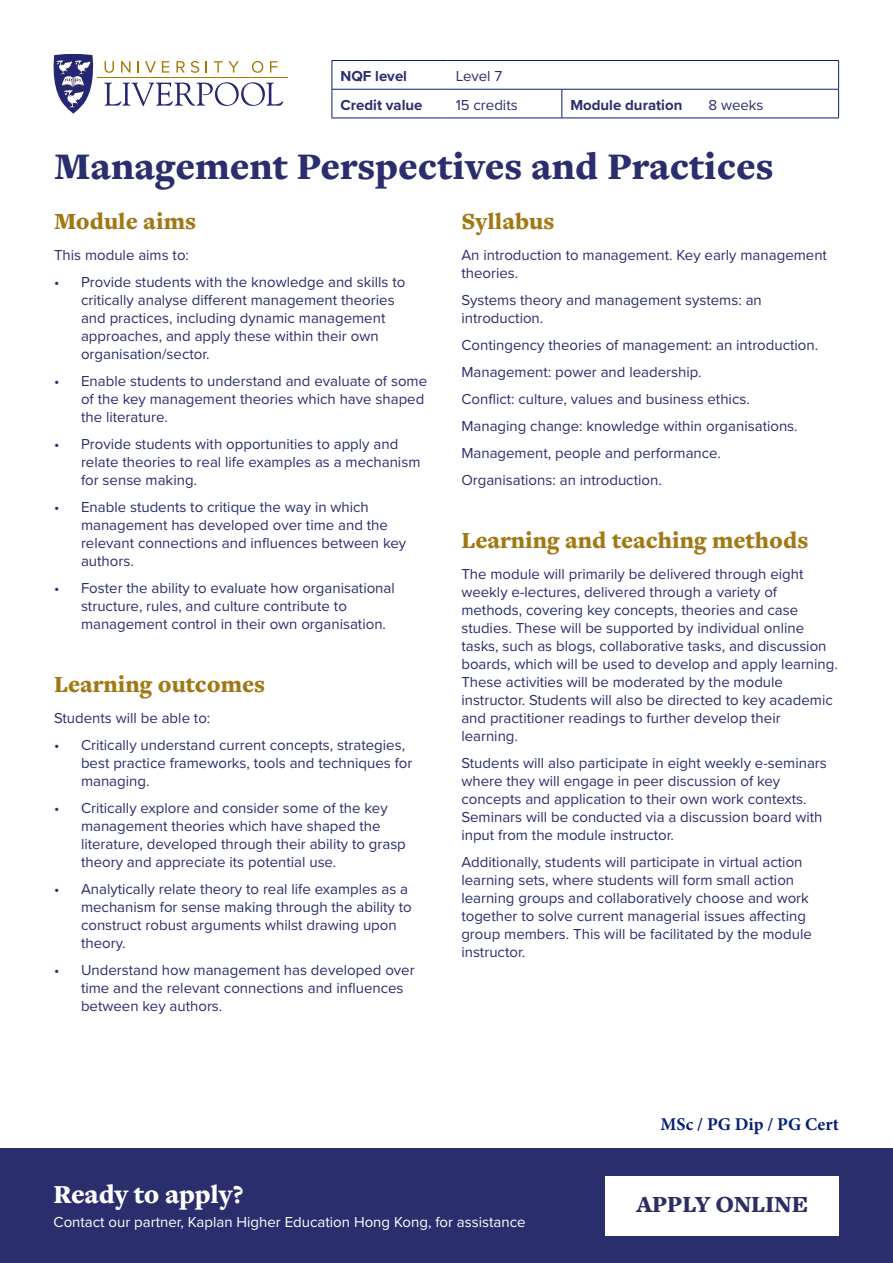
<style>
.page{position:relative;width:893px;height:1263px;background:#fff}
.page>*{position:absolute;margin:0;border:0;box-sizing:border-box;transform-origin:0 0}
.t1{font:900 39px "Freight Text Pro";color:#2b2e6d}
.t2{font:900 27px "Freight Text Pro";letter-spacing:-.01em;color:#fff}
.t3{font:900 24px "Freight Text Pro";color:#a17813}
.t4{font:900 24px "Freight Text Pro";color:#2b2e64}
.t5{font:700 18px "Minion Pro";color:#031f73}
.Body{font:15px/18px "Proxima Nova";color:#2b2e6d}
.Body-2{font:15px "Proxima Nova";color:#fff}
.t6{font:700 15px "Proxima Nova";color:#2b2e6d}
</style>
<div class="page">
<svg style="left:54px;top:54px;width:40px;height:60px"></svg>
<hr style="left:97px;top:77px;width:190px;height:1px;background:#a77700">
<svg style="left:138px;top:61px;width:1px;height:12px"></svg>
<svg style="left:162px;top:61px;width:7px;height:12px"></svg>
<svg style="left:145px;top:61px;width:11px;height:12px"></svg>
<svg style="left:121px;top:61px;width:9px;height:12px"></svg>
<svg style="left:105px;top:61px;width:9px;height:12px"></svg>
<svg style="left:270px;top:61px;width:7px;height:12px"></svg>
<svg style="left:228px;top:61px;width:11px;height:12px"></svg>
<svg style="left:214px;top:61px;width:8px;height:12px"></svg>
<svg style="left:176px;top:61px;width:9px;height:12px"></svg>
<svg style="left:252px;top:61px;width:11px;height:12px"></svg>
<svg style="left:206px;top:61px;width:1px;height:12px"></svg>
<svg style="left:191px;top:61px;width:8px;height:12px"></svg>
<svg style="left:104px;top:82px;width:179px;height:24px"></svg>
<hr style="left:332px;top:60px;width:115px;height:1px;background:#031f73">
<hr style="left:447px;top:60px;width:115px;height:1px;background:#031f73">
<hr style="left:562px;top:60px;width:138px;height:1px;background:#031f73">
<hr style="left:700px;top:60px;width:139px;height:1px;background:#031f73">
<hr style="left:332px;top:89px;width:115px;height:1px;background:#031f73">
<svg style="left:332px;top:61px;width:1px;height:57px"></svg>
<hr style="left:447px;top:89px;width:115px;height:1px;background:#031f73">
<hr style="left:562px;top:89px;width:138px;height:1px;background:#031f73">
<svg style="left:561px;top:90px;width:1px;height:28px"></svg>
<hr style="left:700px;top:89px;width:139px;height:1px;background:#031f73">
<svg style="left:838px;top:61px;width:1px;height:57px"></svg>
<hr style="left:332px;top:118px;width:115px;height:1px;background:#031f73">
<hr style="left:447px;top:118px;width:115px;height:1px;background:#031f73">
<hr style="left:562px;top:118px;width:138px;height:1px;background:#031f73">
<hr style="left:700px;top:118px;width:139px;height:1px;background:#031f73">
<div style="left:0;top:1148px;width:893px;height:115px;background:#2b2e6d"></div>
<div style="left:606px;top:1176px;width:233px;height:59px;background:#fff"></div>
<p class="t6" style="left:340px;top:65px;width:68px">NQF level</p>
<p class="Body" style="left:456px;top:66px;width:48px">Level 7</p>
<p class="t6" style="left:340px;top:93px;width:84px">Credit value</p>
<p class="Body" style="left:456px;top:95px;width:64px">15 credits</p>
<p class="t6" style="left:570px;top:93px;width:114px">Module duration</p>
<p class="Body" style="left:708px;top:95px;width:57px">8 weeks</p>
<h1 class="t1" style="left:54px;top:141px;width:721px">Management Perspectives and Practices</h1>
<h2 class="t3" style="left:54px;top:205px;width:144px">Module aims</h2>
<p class="Body" style="left:54px;top:245px;width:137px">This module aims to:</p>
<p class="Body" style="left:81px;top:272px;width:326px;text-indent:-27px">• Provide students with the knowledge and skills to critically analyse different management theories and practices, including dynamic management approaches, and apply these within their own organisation/sector.</p>
<p class="Body" style="left:81px;top:371px;width:348px;text-indent:-27px">• Enable students to understand and evaluate of some of the key management theories which have shaped the literature.</p>
<p class="Body" style="left:81px;top:434px;width:341px;text-indent:-27px">• Provide students with opportunities to apply and relate theories to real life examples as a mechanism for sense making.</p>
<p class="Body" style="left:81px;top:497px;width:327px;text-indent:-27px">• Enable students to critique the way in which management has developed over time and the relevant connections and influences between key authors.</p>
<p class="Body" style="left:81px;top:578px;width:315px;text-indent:-27px">• Foster the ability to evaluate how organisational structure, rules, and culture contribute to management control in their own organisation.</p>
<h2 class="t3" style="left:54px;top:668px;width:213px">Learning outcomes</h2>
<p class="Body" style="left:54px;top:708px;width:158px">Students will be able to:</p>
<p class="Body" style="left:81px;top:735px;width:333px;text-indent:-27px">• Critically understand current concepts, strategies, best practice frameworks, tools and techniques for managing.</p>
<p class="Body" style="left:81px;top:798px;width:326px;text-indent:-27px">• Critically explore and consider some of the key management theories which have shaped the literature, developed through their ability to grasp theory and appreciate its potential use.</p>
<p class="Body" style="left:81px;top:879px;width:332px;text-indent:-27px">• Analytically relate theory to real life examples as a mechanism for sense making through the ability to construct robust arguments whilst drawing upon theory.</p>
<p class="Body" style="left:81px;top:960px;width:335px;text-indent:-27px">• Understand how management has developed over time and the relevant connections and influences between key authors.</p>
<h2 class="t3" style="left:461px;top:205px;width:94px">Syllabus</h2>
<p class="Body" style="left:461px;top:245px;width:367px">An introduction to management. Key early management theories.</p>
<p class="Body" style="left:461px;top:290px;width:302px">Systems theory and management systems: an introduction.</p>
<p class="Body" style="left:461px;top:335px;width:358px">Contingency theories of management: an introduction.</p>
<p class="Body" style="left:461px;top:362px;width:242px">Management: power and leadership.</p>
<p class="Body" style="left:461px;top:389px;width:290px">Conflict: culture, values and business ethics.</p>
<p class="Body" style="left:461px;top:416px;width:338px">Managing change: knowledge within organisations.</p>
<p class="Body" style="left:461px;top:443px;width:261px">Management, people and performance.</p>
<p class="Body" style="left:461px;top:470px;width:202px">Organisations: an introduction.</p>
<h2 class="t3" style="left:461px;top:524px;width:348px">Learning and teaching methods</h2>
<p class="Body" style="left:461px;top:564px;width:378px">The module will primarily be delivered through eight weekly e-lectures, delivered through a variety of methods, covering key concepts, theories and case studies. These will be supported by individual online tasks, such as blogs, collaborative tasks, and discussion boards, which will be used to develop and apply learning.<br>These activities will be moderated by the module instructor. Students will also be directed to key academic and practitioner readings to further develop their learning.</p>
<p class="Body" style="left:461px;top:753px;width:367px">Students will also participate in eight weekly e-seminars where they will engage in peer discussion of key concepts and application to their own work contexts.<br>Seminars will be conducted via a discussion board with input from the module instructor.</p>
<p class="Body" style="left:461px;top:852px;width:352px">Additionally, students will participate in virtual action learning sets, where students will form small action learning groups and collaboratively choose and work together to solve current managerial issues affecting group members. This will be facilitated by the module instructor.</p>
<p class="t2" style="left:54px;top:1176px;width:191px">Ready to apply?</p>
<p class="t5" style="left:660px;top:1111px;width:180px">MSc / PG Dip / PG Cert</p>
<p class="t4" style="left:636px;top:1188px;width:173px">APPLY ONLINE</p>
<p class="Body-2" style="left:54px;top:1210px;width:474px">Contact our partner, Kaplan Higher Education Hong Kong, for assistance</p>
</div>
